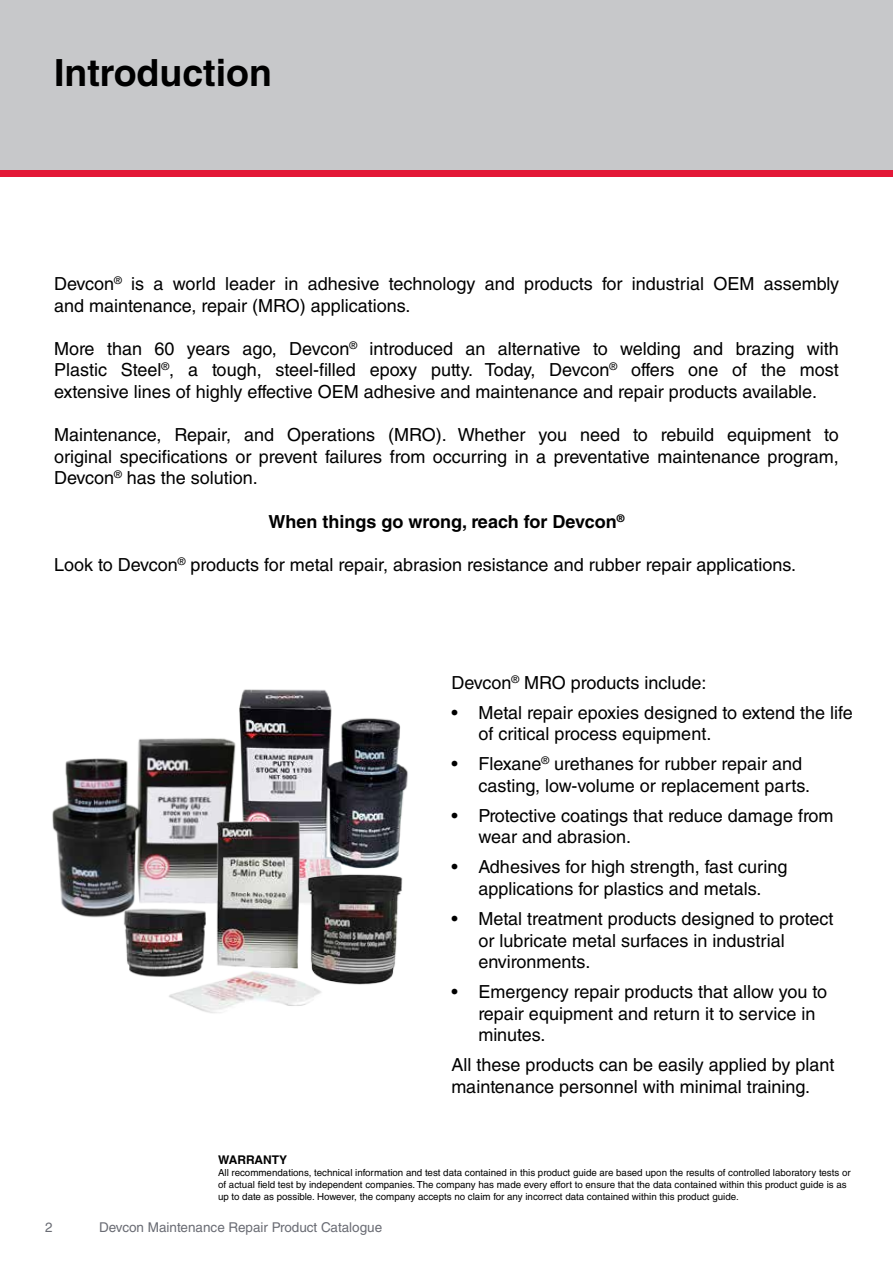
<style>
.page{position:relative;width:893px;height:1263px;background:#fff}
.page>*{position:absolute;margin:0;border:0;box-sizing:border-box;transform-origin:0 0}
.t1{font:700 37.5px "Helvetica LT Std";color:#000}
.t2{font:18px/21.6px "Helvetica LT Std";color:#000}
.t3{font:700 18px "Helvetica LT Std";color:#000}
.t4{font:13.5px "Helvetica LT Std";color:#6a6c74}
.t5{font:700 12px "Helvetica LT Std";color:#000}
.t6{font:9.75px/12px "Helvetica LT Std";color:#000}
</style>
<div class="page">
<div style="left:0;top:0;width:893px;height:170px;background:#c7c8ca"></div>
<div style="left:0;top:170px;width:893px;height:6px;background:#e31837"></div>
<img style="left:239px;top:689px;width:169px;height:125px">
<img style="left:52px;top:714px;width:234px;height:204px">
<img style="left:116px;top:814px;width:287px;height:199px">
<h1 class="t1" style="left:54px;top:50px;width:219px">Introduction</h1>
<p class="t2" style="left:54px;top:273px;width:786px">Devcon<sup>®</sup> is a world leader in adhesive technology and products for industrial OEM assembly and maintenance, repair (MRO) applications.</p>
<p class="t2" style="left:54px;top:338px;width:786px;text-align:justify">More than 60 years ago, Devcon<sup>®</sup> introduced an alternative to welding and brazing with Plastic Steel<sup>®</sup>, a tough, steel-filled epoxy putty. Today, Devcon<sup>®</sup> offers one of the most extensive lines of highly effective OEM adhesive and maintenance and repair products available.</p>
<p class="t2" style="left:54px;top:424px;width:786px;text-align:justify">Maintenance, Repair, and Operations (MRO). Whether you need to rebuild equipment to original specifications or prevent failures from occurring in a preventative maintenance program, Devcon<sup>®</sup> has the solution.</p>
<p class="t3" style="left:268px;top:510px;width:358px">When things go wrong, reach for Devcon<sup>®</sup></p>
<p class="t2" style="left:54px;top:554px;width:744px">Look to Devcon<sup>®</sup> products for metal repair, abrasion resistance and rubber repair applications.</p>
<p class="t2" style="left:451px;top:671px;width:257px">Devcon<sup>®</sup> MRO products include:</p>
<p class="t2" style="left:478px;top:701px;width:376px;text-indent:-27px">• Metal repair epoxies designed to extend the life of critical process equipment.</p>
<p class="t2" style="left:478px;top:753px;width:333px;text-indent:-27px">• Flexane<sup>®</sup> urethanes for rubber repair and casting, low-volume or replacement parts.</p>
<p class="t2" style="left:478px;top:805px;width:357px;text-indent:-27px">• Protective coatings that reduce damage from wear and abrasion.</p>
<p class="t2" style="left:451px;top:856px;width:338px;text-align:center">• Adhesives for high strength, fast curing applications for plastics and metals.</p>
<p class="t2" style="left:478px;top:908px;width:357px;text-indent:-27px">• Metal treatment products designed to protect or lubricate metal surfaces in industrial environments.</p>
<p class="t2" style="left:478px;top:981px;width:350px;text-indent:-27px">• Emergency repair products that allow you to repair equipment and return it to service in minutes.</p>
<p class="t2" style="left:451px;top:1054px;width:385px">All these products can be easily applied by plant maintenance personnel with minimal training.</p>
<p class="t5" style="left:218px;top:1153px;width:71px">WARRANTY</p>
<p class="t6" style="left:218px;top:1167px;width:634px">All recommendations, technical information and test data contained in this product guide are based upon the results of controlled laboratory tests or of actual field test by independent companies. The company has made every effort to ensure that the data contained within this product guide is as up to date as possible. However, the company accepts no claim for any incorrect data contained within this product guide.</p>
<p class="t4" style="left:45px;top:1219px;width:9px">2</p>
<p class="t4" style="left:99px;top:1219px;width:285px">Devcon Maintenance Repair Product Catalogue</p>
</div>
